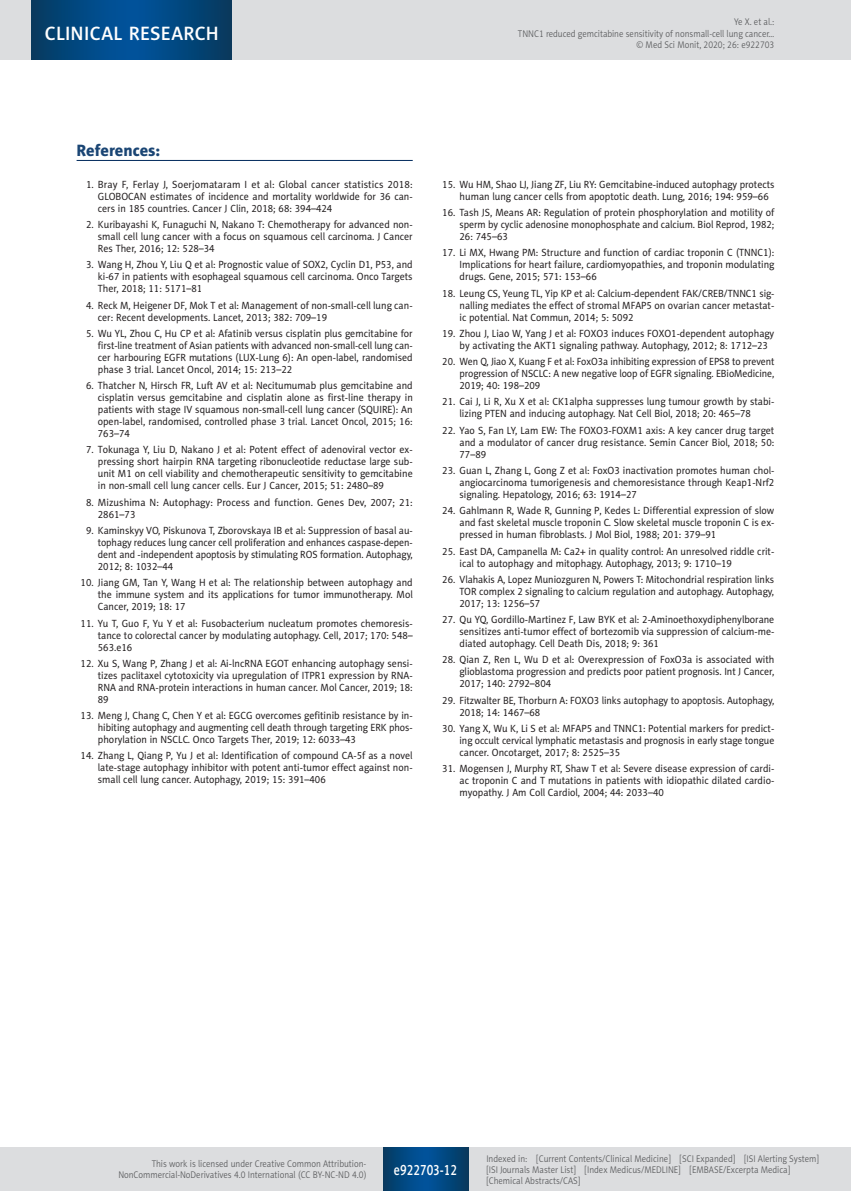
<style>
.page{position:relative;width:851px;height:1191px;background:#fff}
.page>*{position:absolute;margin:0;border:0;box-sizing:border-box;transform-origin:0 0}
.t1{font:19.5px "Naomi Sans EFN Medium";letter-spacing:.015em;color:#fff}
.MSM_Referencje_Tytul{font:16.5px "Naomi Sans EFN Heavy";color:#1a4574}
.t2{font:15px "Naomi Sans EFN Medium";color:#fff;scale:.8 1}
.MSM_Referencje_punkt{font:10.5px/12px "Naomi Sans EFN";color:#231f20;text-align:justify;scale:.95 1}
.MSM_Referencje_punkt-2{font:10.5px/12px "Naomi Sans EFN";color:#231f20;scale:.94 1}
.MSM_Referencje_punkt-3{font:10.5px/12px "Naomi Sans EFN";color:#231f20;text-align:justify}
.MSM_Referencje_punkt-4{font:10.5px/12px "Naomi Sans EFN";color:#231f20;text-align:justify;scale:.93 1}
.MSM_Referencje_punkt-5{font:10.5px/12px "Naomi Sans EFN";color:#231f20;scale:.96 1}
.t3{font:9.75px/11.2px "Naomi Sans EFN Light";color:#57585a;text-align:right;scale:.9 1}
</style>
<div class="page">
<hr style="left:77px;top:160px;width:335px;height:1px;background:#00295c">
<div style="left:0;top:1148px;width:850px;height:43px;background:#dcdddf"></div>
<svg style="left:383px;top:1147px;width:85px;height:43px;background:#02477e"></svg>
<div style="left:0;top:0;width:850px;height:60px;background:#dcdddf"></div>
<svg style="left:32px;top:0;width:200px;height:60px;background:#02477e"></svg>
<h1 class="t1" style="left:45px;top:22px;width:175px">CLINICAL RESEARCH</h1>
<p class="t3" style="left:518px;top:16px;width:286px">Ye X. et al.:<br>TNNC1 reduced gemcitabine sensitivity of nonsmall-cell lung cancer… © Med Sci Monit, 2020; 26: e922703</p>
<p class="MSM_Referencje_Tytul" style="left:77px;top:140px;width:85px">References:</p>
<p class="MSM_Referencje_punkt-3" style="left:98px;top:178px;width:316px;text-indent:-12px">1. Bray F, Ferlay J, Soerjomataram I et al: Global cancer statistics 2018:<br>GLOBOCAN estimates of incidence and mortality worldwide for 36 can&shy;cers in 185 countries. Cancer J Clin, 2018; 68: 394–424</p>
<p class="MSM_Referencje_punkt" style="left:98px;top:219px;width:333px;text-indent:-12px">2. Kuribayashi K, Funaguchi N, Nakano T: Chemotherapy for advanced non&shy;small cell lung cancer with a focus on squamous cell carcinoma. J Cancer Res Ther, 2016; 12: 528–34</p>
<p class="MSM_Referencje_punkt" style="left:98px;top:259px;width:333px;text-indent:-12px">3. Wang H, Zhou Y, Liu Q et al: Prognostic value of SOX2, Cyclin D1, P53, and ki-67 in patients with esophageal squamous cell carcinoma. Onco Targets Ther, 2018; 11: 5171–81</p>
<p class="MSM_Referencje_punkt" style="left:98px;top:299px;width:333px;text-indent:-12px">4. Reck M, Heigener DF, Mok T et al: Management of non-small-cell lung can&shy;cer: Recent developments. Lancet, 2013; 382: 709–19</p>
<p class="MSM_Referencje_punkt" style="left:98px;top:327px;width:333px;text-indent:-12px">5. Wu YL, Zhou C, Hu CP et al: Afatinib versus cisplatin plus gemcitabine for first-line treatment of Asian patients with advanced non-small-cell lung can&shy;cer harbouring EGFR mutations (LUX-Lung 6): An open-label, randomised phase 3 trial. Lancet Oncol, 2014; 15: 213–22</p>
<p class="MSM_Referencje_punkt" style="left:98px;top:380px;width:333px;text-indent:-12px">6. Thatcher N, Hirsch FR, Luft AV et al: Necitumumab plus gemcitabine and cisplatin versus gemcitabine and cisplatin alone as first-line therapy in patients with stage IV squamous non-small-cell lung cancer (SQUIRE): An open-label, randomised, controlled phase 3 trial. Lancet Oncol, 2015; 16:<br>763–74</p>
<p class="MSM_Referencje_punkt" style="left:98px;top:444px;width:333px;text-indent:-12px">7. Tokunaga Y, Liu D, Nakano J et al: Potent effect of adenoviral vector ex&shy;pressing short hairpin RNA targeting ribonucleotide reductase large sub&shy;unit M1 on cell viability and chemotherapeutic sensitivity to gemcitabine in non-small cell lung cancer cells. Eur J Cancer, 2015; 51: 2480–89</p>
<p class="MSM_Referencje_punkt-5" style="left:98px;top:496px;width:329px;text-indent:-12px">8. Mizushima N: Autophagy: Process and function. Genes Dev, 2007; 21:<br>2861–73</p>
<p class="MSM_Referencje_punkt" style="left:98px;top:524px;width:333px;text-indent:-12px">9. Kaminskyy VO, Piskunova T, Zborovskaya IB et al: Suppression of basal au&shy;tophagy reduces lung cancer cell proliferation and enhances caspase-depen&shy;dent and -independent apoptosis by stimulating ROS formation. Autophagy, 2012; 8: 1032–44</p>
<p class="MSM_Referencje_punkt" style="left:98px;top:577px;width:333px;text-indent:-17px">10. Jiang GM, Tan Y, Wang H et al: The relationship between autophagy and the immune system and its applications for tumor immunotherapy. Mol Cancer, 2019; 18: 17</p>
<p class="MSM_Referencje_punkt" style="left:98px;top:617px;width:333px;text-indent:-17px">11. Yu T, Guo F, Yu Y et al: Fusobacterium nucleatum promotes chemoresis&shy;tance to colorectal cancer by modulating autophagy. Cell, 2017; 170: 548– 563.e16</p>
<p class="MSM_Referencje_punkt" style="left:98px;top:657px;width:333px;text-indent:-17px">12. Xu S, Wang P, Zhang J et al: Ai-lncRNA EGOT enhancing autophagy sensi&shy;tizes paclitaxel cytotoxicity via upregulation of ITPR1 expression by RNA-RNA and RNA-protein interactions in human cancer. Mol Cancer, 2019; 18:<br>89</p>
<p class="MSM_Referencje_punkt" style="left:98px;top:709px;width:333px;text-indent:-17px">13. Meng J, Chang C, Chen Y et al: EGCG overcomes gefitinib resistance by in&shy;hibiting autophagy and augmenting cell death through targeting ERK phos&shy;phorylation in NSCLC. Onco Targets Ther, 2019; 12: 6033–43</p>
<p class="MSM_Referencje_punkt" style="left:98px;top:750px;width:333px;text-indent:-17px">14. Zhang L, Qiang P, Yu J et al: Identification of compound CA-5f as a novel late-stage autophagy inhibitor with potent anti-tumor effect against non&shy;small cell lung cancer. Autophagy, 2019; 15: 391–406</p>
<p class="MSM_Referencje_punkt-2" style="left:459px;top:178px;width:336px;text-indent:-17px">15. Wu HM, Shao LJ, Jiang ZF, Liu RY: Gemcitabine-induced autophagy protects human lung cancer cells from apoptotic death. Lung, 2016; 194: 959–66</p>
<p class="MSM_Referencje_punkt" style="left:459px;top:207px;width:333px;text-indent:-17px">16. Tash JS, Means AR: Regulation of protein phosphorylation and motility of sperm by cyclic adenosine monophosphate and calcium. Biol Reprod, 1982; 26: 745–63</p>
<p class="MSM_Referencje_punkt" style="left:459px;top:247px;width:333px;text-indent:-17px">17. Li MX, Hwang PM: Structure and function of cardiac troponin C (TNNC1):<br>Implications for heart failure, cardiomyopathies, and troponin modulating drugs. Gene, 2015; 571: 153–66</p>
<p class="MSM_Referencje_punkt-2" style="left:459px;top:287px;width:336px;text-align:justify;text-indent:-17px">18. Leung CS, Yeung TL, Yip KP et al: Calcium-dependent FAK/CREB/TNNC1 sig&shy;nalling mediates the effect of stromal MFAP5 on ovarian cancer metastat&shy;ic potential. Nat Commun, 2014; 5: 5092</p>
<p class="MSM_Referencje_punkt" style="left:459px;top:327px;width:333px;text-indent:-17px">19. Zhou J, Liao W, Yang J et al: FOXO3 induces FOXO1-dependent autophagy by activating the AKT1 signaling pathway. Autophagy, 2012; 8: 1712–23</p>
<p class="MSM_Referencje_punkt-4" style="left:459px;top:356px;width:340px;text-indent:-17px">20. Wen Q, Jiao X, Kuang F et al: FoxO3a inhibiting expression of EPS8 to prevent progression of NSCLC: A new negative loop of EGFR signaling. EBioMedicine, 2019; 40: 198–209</p>
<p class="MSM_Referencje_punkt" style="left:442px;top:396px;width:351px;text-align:center">21. Cai J, Li R, Xu X et al: CK1alpha suppresses lung tumour growth by stabi&shy;lizing PTEN and inducing autophagy. Nat Cell Biol, 2018; 20: 465–78</p>
<p class="MSM_Referencje_punkt" style="left:459px;top:424px;width:333px;text-indent:-17px">22. Yao S, Fan LY, Lam EW: The FOXO3-FOXM1 axis: A key cancer drug target and a modulator of cancer drug resistance. Semin Cancer Biol, 2018; 50:<br>77–89</p>
<p class="MSM_Referencje_punkt" style="left:459px;top:464px;width:333px;text-indent:-17px">23. Guan L, Zhang L, Gong Z et al: FoxO3 inactivation promotes human chol&shy;angiocarcinoma tumorigenesis and chemoresistance through Keap1-Nrf2 signaling. Hepatology, 2016; 63: 1914–27</p>
<p class="MSM_Referencje_punkt" style="left:459px;top:505px;width:333px;text-indent:-17px">24. Gahlmann R, Wade R, Gunning P, Kedes L: Differential expression of slow and fast skeletal muscle troponin C. Slow skeletal muscle troponin C is ex&shy;pressed in human fibroblasts. J Mol Biol, 1988; 201: 379–91</p>
<p class="MSM_Referencje_punkt" style="left:459px;top:545px;width:333px;text-indent:-17px">25. East DA, Campanella M: Ca2+ in quality control: An unresolved riddle crit&shy;ical to autophagy and mitophagy. Autophagy, 2013; 9: 1710–19</p>
<p class="MSM_Referencje_punkt-2" style="left:459px;top:573px;width:336px;text-align:justify;text-indent:-17px">26. Vlahakis A, Lopez Muniozguren N, Powers T: Mitochondrial respiration links TOR complex 2 signaling to calcium regulation and autophagy. Autophagy, 2017; 13: 1256–57</p>
<p class="MSM_Referencje_punkt" style="left:459px;top:613px;width:333px;text-indent:-17px">27. Qu YQ, Gordillo-Martinez F, Law BYK et al: 2-Aminoethoxydiphenylborane sensitizes anti-tumor effect of bortezomib via suppression of calcium-me&shy;diated autophagy. Cell Death Dis, 2018; 9: 361</p>
<p class="MSM_Referencje_punkt" style="left:459px;top:654px;width:333px;text-indent:-17px">28. Qian Z, Ren L, Wu D et al: Overexpression of FoxO3a is associated with glioblastoma progression and predicts poor patient prognosis. Int J Cancer, 2017; 140: 2792–804</p>
<p class="MSM_Referencje_punkt-2" style="left:459px;top:694px;width:336px;text-indent:-17px">29. Fitzwalter BE, Thorburn A: FOXO3 links autophagy to apoptosis. Autophagy,<br>2018; 14: 1467–68</p>
<p class="MSM_Referencje_punkt" style="left:459px;top:722px;width:333px;text-indent:-17px">30. Yang X, Wu K, Li S et al: MFAP5 and TNNC1: Potential markers for predict&shy;ing occult cervical lymphatic metastasis and prognosis in early stage tongue cancer. Oncotarget, 2017; 8: 2525–35</p>
<p class="MSM_Referencje_punkt" style="left:459px;top:762px;width:333px;text-indent:-17px">31. Mogensen J, Murphy RT, Shaw T et al: Severe disease expression of cardi&shy;ac troponin C and T mutations in patients with idiopathic dilated cardio&shy;myopathy. J Am Coll Cardiol, 2004; 44: 2033–40</p>
<p class="t3" style="left:118px;top:1158px;width:277px">This work is licensed under Creative Common Attribution-<br>NonCommercial-NoDerivatives 4.0 International (CC BY-NC-ND 4.0)</p>
<h3 class="t2" style="left:394px;top:1160px;width:81px">e922703-12</h3>
<p class="t3" style="left:486px;top:1152px;width:371px;text-align:left">Indexed in: [Current Contents/Clinical Medicine] [SCI Expanded] [ISI Alerting System] [ISI Journals Master List] [Index Medicus/MEDLINE] [EMBASE/Excerpta Medica] [Chemical Abstracts/CAS]</p>
</div>
